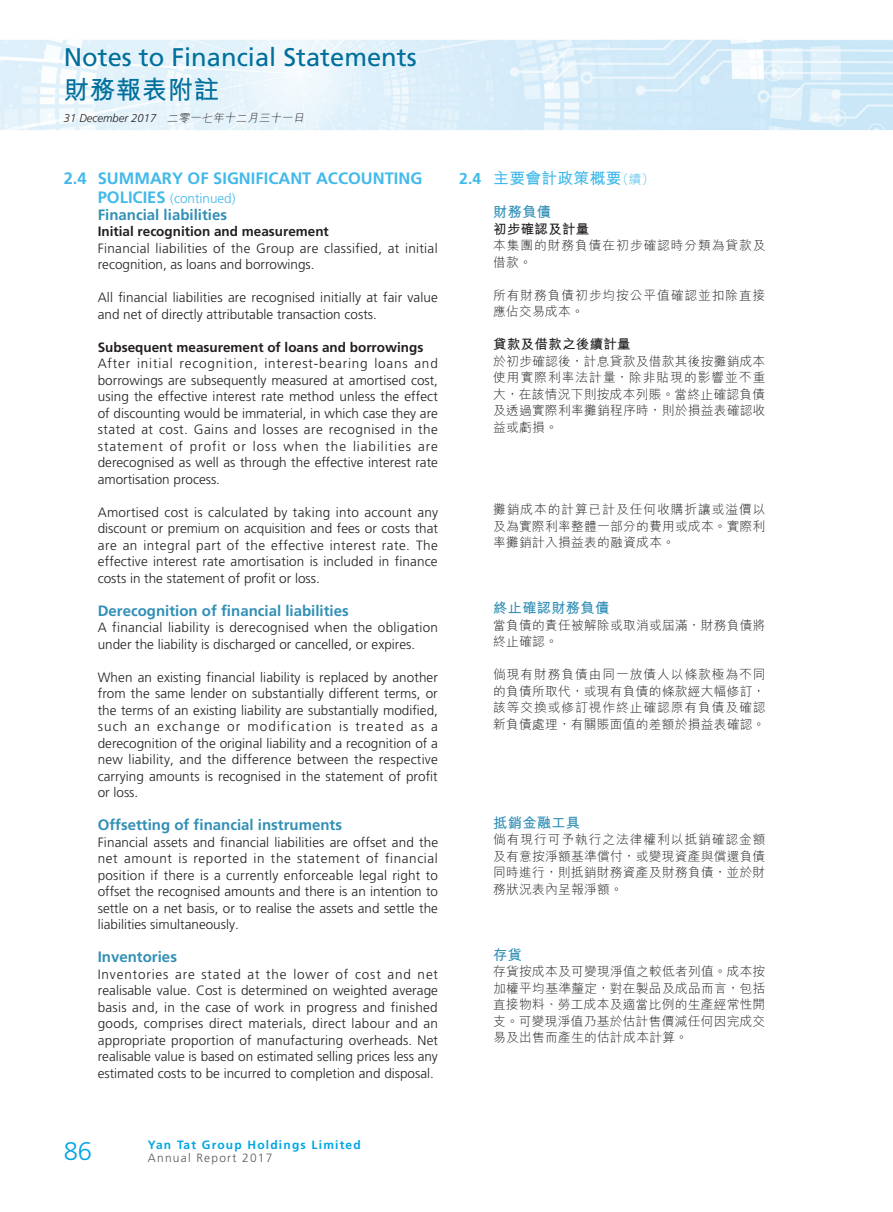
<style>
.page{position:relative;width:893px;height:1212px;background:#fff}
.page>*{position:absolute;margin:0;border:0;box-sizing:border-box;transform-origin:0 0}
.t1{font:25.5px "Frutiger LT Std";color:#006f9b}
.t2{font:700 25.5px "M Hei HK";letter-spacing:.02em;color:#006f9b}
.t3{font:300 25.5px "Frutiger LT Std";color:#00a5e3}
._01_H1_E{font:700 16.5px "Frutiger LT Std";color:#41b9ea}
._001_H1_C{font:700 15.75px "M Hei HK";letter-spacing:.02em;color:#41b9ea}
._02_H2_E{font:700 15px "Frutiger LT Std";color:#318fb6}
._002_H2_C{font:700 14.25px "M Hei HK";letter-spacing:.02em;color:#318fb6}
._00_txt_E{font:300 13.5px/16.5px "Frutiger LT Std";color:#231f20;text-align:justify}
._00_txt_E-2{font:300 13.5px/16.5px "Frutiger LT Std";letter-spacing:.02em;color:#231f20}
._00_txt_E-3{font:300 13.5px/16.5px "Frutiger LT Std";letter-spacing:.025em;color:#231f20}
._03_H3_E{font:700 13.5px "Frutiger LT Std";color:#231f20}
._01_H1_E-2{font:300 13.5px "Frutiger LT Std";color:#41b9ea}
._003_H3_C{font:700 13.5px "M Hei HK";letter-spacing:.02em;color:#231f20}
._000_txt_C{font:300 12.75px/16.5px "M Hei HK";letter-spacing:.02em;color:#231f20;text-align:justify}
._000_txt_C-2{font:300 12.75px/16.5px "M Hei HK";letter-spacing:.07em;color:#231f20}
.t4{font:700 12px "Frutiger LT Std";letter-spacing:.1em;color:#00a5e3}
.t5{font:300 12px "Frutiger LT Std";letter-spacing:.1em;color:#57585a}
.t6{font:italic 300 11.25px "Frutiger LT Std";color:#231f20}
.s1{font-family:"M Hei HK"}
.s2{font-weight:700;font-size:16.5px}
.s3{font-family:"Frutiger LT Std"}
.s4{font-weight:300;font-size:12.75px}
</style>
<div class="page">
<img style="left:0;top:39px;width:893px;height:91px">
<h1 class="t1" style="left:64px;top:42px;width:354px">Notes to Financial Statements</h1>
<h1 class="t2" style="left:64px;top:71px;width:157px">財務報表附註</h1>
<p class="t6" style="left:64px;top:111px;width:244px">31 December 2017 <span class="s1">二零一七年十二月三十一日</span></p>
<p class="_01_H1_E" style="left:64px;top:168px;width:360px">2.4 SUMMARY OF SIGNIFICANT ACCOUNTING</p>
<p class="_01_H1_E-2" style="left:98px;top:191px;width:139px"><span class="s2">POLICIES</span> (continued)</p>
<p class="_02_H2_E" style="left:98px;top:206px;width:131px">Financial liabilities</p>
<p class="_03_H3_E" style="left:98px;top:224px;width:233px">Initial recognition and measurement</p>
<p class="_00_txt_E-3" style="left:98px;top:240px;width:341px">Financial liabilities of the Group are classified, at initial recognition, as loans and borrowings.</p>
<p class="_00_txt_E" style="left:98px;top:290px;width:342px">All financial liabilities are recognised initially at fair value and net of directly attributable transaction costs.</p>
<p class="_03_H3_E" style="left:98px;top:339px;width:327px">Subsequent measurement of loans and borrowings</p>
<p class="_00_txt_E" style="left:98px;top:356px;width:342px">After initial recognition, interest-bearing loans and borrowings are subsequently measured at amortised cost, using the effective interest rate method unless the effect of discounting would be immaterial, in which case they are stated at cost. Gains and losses are recognised in the statement of profit or loss when the liabilities are derecognised as well as through the effective interest rate amortisation process.</p>
<p class="_00_txt_E" style="left:98px;top:504px;width:342px">Amortised cost is calculated by taking into account any discount or premium on acquisition and fees or costs that are an integral part of the effective interest rate. The effective interest rate amortisation is included in finance costs in the statement of profit or loss.</p>
<p class="_02_H2_E" style="left:98px;top:602px;width:252px">Derecognition of financial liabilities</p>
<p class="_00_txt_E-2" style="left:98px;top:620px;width:342px">A financial liability is derecognised when the obligation under the liability is discharged or cancelled, or expires.</p>
<p class="_00_txt_E" style="left:98px;top:669px;width:342px">When an existing financial liability is replaced by another from the same lender on substantially different terms, or the terms of an existing liability are substantially modified, such an exchange or modification is treated as a derecognition of the original liability and a recognition of a new liability, and the difference between the respective carrying amounts is recognised in the statement of profit or loss.</p>
<p class="_02_H2_E" style="left:98px;top:816px;width:246px">Offsetting of financial instruments</p>
<p class="_00_txt_E" style="left:98px;top:834px;width:342px">Financial assets and financial liabilities are offset and the net amount is reported in the statement of financial position if there is a currently enforceable legal right to offset the recognised amounts and there is an intention to settle on a net basis, or to realise the assets and settle the liabilities simultaneously.</p>
<p class="_02_H2_E" style="left:98px;top:948px;width:81px">Inventories</p>
<p class="_00_txt_E" style="left:98px;top:966px;width:342px">Inventories are stated at the lower of cost and net realisable value. Cost is determined on weighted average basis and, in the case of work in progress and finished goods, comprises direct materials, direct labour and an appropriate proportion of manufacturing overheads. Net realisable value is based on estimated selling prices less any estimated costs to be incurred to completion and disposal.</p>
<p class="_001_H1_C" style="left:459px;top:167px;width:197px"><span class="s3">2.4</span> 主要會計政策概要<span class="s4">（續）</span></p>
<p class="_002_H2_C" style="left:493px;top:202px;width:59px">財務負債</p>
<p class="_003_H3_C" style="left:493px;top:219px;width:98px">初步確認及計量</p>
<p class="_000_txt_C-2" style="left:493px;top:237px;width:274px">本集團的財務負債在初步確認時分類為貸款及借款。</p>
<p class="_000_txt_C-2" style="left:493px;top:287px;width:274px">所有財務負債初步均按公平值確認並扣除直接應佔交易成本。</p>
<p class="_003_H3_C" style="left:493px;top:334px;width:139px">貸款及借款之後續計量</p>
<p class="_000_txt_C" style="left:493px;top:353px;width:274px">於初步確認後，計息貸款及借款其後按攤銷成本使用實際利率法計量，除非貼現的影響並不重大，在該情況下則按成本列賬。當終止確認負債及透過實際利率攤銷程序時，則於損益表確認收益或虧損。</p>
<p class="_000_txt_C" style="left:493px;top:501px;width:274px">攤銷成本的計算已計及任何收購折讓或溢價以及為實際利率整體一部分的費用或成本。實際利率攤銷計入損益表的融資成本。</p>
<p class="_002_H2_C" style="left:493px;top:598px;width:117px">終止確認財務負債</p>
<p class="_000_txt_C" style="left:493px;top:617px;width:274px">當負債的責任被解除或取消或屆滿，財務負債將終止確認。</p>
<p class="_000_txt_C" style="left:493px;top:666px;width:274px">倘現有財務負債由同一放債人以條款極為不同的負債所取代，或現有負債的條款經大幅修訂，該等交換或修訂視作終止確認原有負債及確認新負債處理，有關賬面值的差額於損益表確認。</p>
<p class="_002_H2_C" style="left:493px;top:812px;width:88px">抵銷金融工具</p>
<p class="_000_txt_C" style="left:493px;top:831px;width:274px">倘有現行可予執行之法律權利以抵銷確認金額及有意按淨額基準償付，或變現資產與償還負債同時進行，則抵銷財務資產及財務負債，並於財務狀況表內呈報淨額。</p>
<p class="_002_H2_C" style="left:493px;top:944px;width:30px">存貨</p>
<p class="_000_txt_C" style="left:493px;top:963px;width:274px">存貨按成本及可變現淨值之較低者列值。成本按加權平均基準釐定，對在製品及成品而言，包括直接物料、勞工成本及適當比例的生產經常性開支。可變現淨值乃基於估計售價減任何因完成交易及出售而產生的估計成本計算。</p>
<p class="t4" style="left:148px;top:1137px;width:214px">Yan Tat Group Holdings Limited</p>
<h1 class="t3" style="left:64px;top:1136px;width:30px">86</h1>
<p class="t5" style="left:148px;top:1151px;width:126px">Annual Report 2017</p>
</div>
